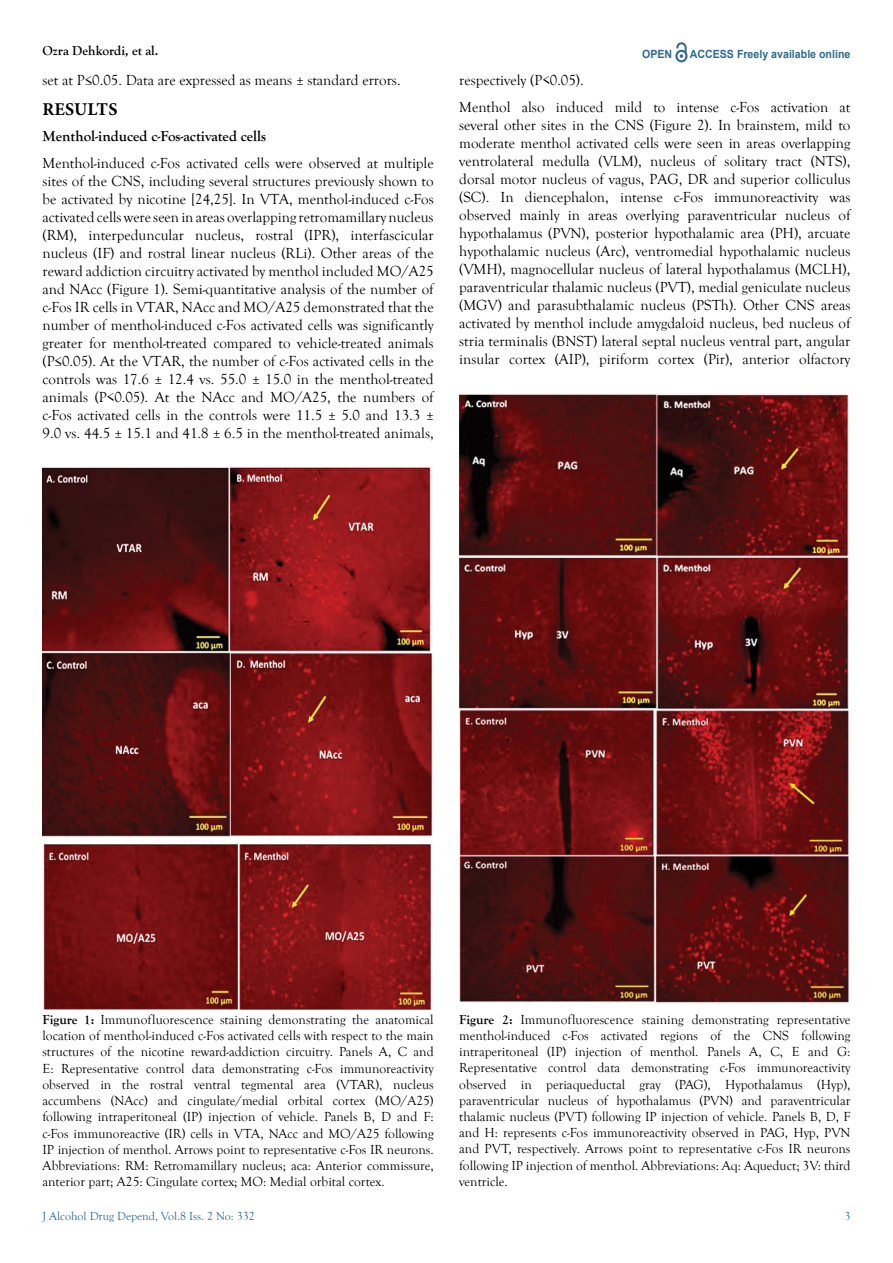
<style>
.page{position:relative;width:893px;height:1263px;background:#fff}
.page>*{position:absolute;margin:0;border:0;box-sizing:border-box;transform-origin:0 0}
.t1{font:700 18px "Minion Pro";letter-spacing:.01em;color:#000}
.t2{font:15px/18px "Goudy Old Style T";color:#000;text-align:justify}
.t3{font:700 15px "Goudy Old Style T";color:#000}
.t4{font:13.5px/16.2px "Goudy Old Style T";color:#000;text-align:justify}
.t5{font:700 13.5px "Goudy Old Style T";color:#000}
.t6{font:12px "Goudy Old Style T";color:#2d6a8f}
.t7{font:700 11.25px "Arial";color:#2e6b8f;scale:.94 1}
.s1{font-weight:700}
</style>
<div class="page">
<svg style="left:675px;top:43px;width:12px;height:19px"></svg>
<img style="left:43px;top:466px;width:390px;height:371px">
<img style="left:43px;top:845px;width:387px;height:165px">
<img style="left:459px;top:394px;width:389px;height:315px">
<img style="left:459px;top:709px;width:390px;height:294px">
<p class="t5" style="left:43px;top:43px;width:117px">Ozra Dehkordi, et al.</p>
<p class="t7" style="left:642px;top:47px;width:34px">OPEN</p>
<p class="t7" style="left:690px;top:46px;width:172px">ACCESS Freely available online</p>
<p class="t2" style="left:43px;top:71px;width:360px">set at P≤0.05. Data are expressed as means ± standard errors.</p>
<p class="t1" style="left:43px;top:96px;width:76px">RESULTS</p>
<p class="t3" style="left:43px;top:128px;width:225px">Menthol-induced c-Fos-activated cells</p>
<p class="t2" style="left:43px;top:154px;width:393px">Menthol-induced c-Fos activated cells were observed at multiple sites of the CNS, including several structures previously shown to be activated by nicotine [24,25]. In VTA, menthol-induced c-Fos activated cells were seen in areas overlapping retromamillary nucleus (RM), interpeduncular nucleus, rostral (IPR), interfascicular nucleus (IF) and rostral linear nucleus (RLi). Other areas of the reward addiction circuitry activated by menthol included MO/A25 and NAcc (Figure 1). Semi-quantitative analysis of the number of c-Fos IR cells in VTAR, NAcc and MO/A25 demonstrated that the number of menthol-induced c-Fos activated cells was significantly greater for menthol-treated compared to vehicle-treated animals (P≤0.05). At the VTAR, the number of c-Fos activated cells in the controls was 17.6 ± 12.4 vs. 55.0 ± 15.0 in the menthol-treated animals (P&lt;0.05). At the NAcc and MO/A25, the numbers of c-Fos activated cells in the controls were 11.5 ± 5.0 and 13.3 ± 9.0 vs. 44.5 ± 15.1 and 41.8 ± 6.5 in the menthol-treated animals,</p>
<p class="t2" style="left:459px;top:67px;width:393px;line-height:26.5px">respectively (P&lt;0.05).<br>Menthol also induced mild to intense c-Fos activation at</p>
<p class="t2" style="left:459px;top:116px;width:393px">several other sites in the CNS (Figure 2). In brainstem, mild to moderate menthol activated cells were seen in areas overlapping ventrolateral medulla (VLM), nucleus of solitary tract (NTS), dorsal motor nucleus of vagus, PAG, DR and superior colliculus (SC). In diencephalon, intense c-Fos immunoreactivity was observed mainly in areas overlying paraventricular nucleus of hypothalamus (PVN), posterior hypothalamic area (PH), arcuate hypothalamic nucleus (Arc), ventromedial hypothalamic nucleus (VMH), magnocellular nucleus of lateral hypothalamus (MCLH), paraventricular thalamic nucleus (PVT), medial geniculate nucleus (MGV) and parasubthalamic nucleus (PSTh). Other CNS areas activated by menthol include amygdaloid nucleus, bed nucleus of stria terminalis (BNST) lateral septal nucleus ventral part, angular insular cortex (AIP), piriform cortex (Pir), anterior olfactory</p>
<p class="t4" style="left:43px;top:1012px;width:393px"><span class="s1">Figure 1:</span> Immunofluorescence staining demonstrating the anatomical location of menthol-induced c-Fos activated cells with respect to the main structures of the nicotine reward-addiction circuitry. Panels A, C and E: Representative control data demonstrating c-Fos immunoreactivity observed in the rostral ventral tegmental area (VTAR), nucleus accumbens (NAcc) and cingulate/medial orbital cortex (MO/A25) following intraperitoneal (IP) injection of vehicle. Panels B, D and F: c-Fos immunoreactive (IR) cells in VTA, NAcc and MO/A25 following IP injection of menthol. Arrows point to representative c-Fos IR neurons.<br>Abbreviations: RM: Retromamillary nucleus; aca: Anterior commissure, anterior part; A25: Cingulate cortex; MO: Medial orbital cortex.</p>
<p class="t4" style="left:459px;top:1011px;width:393px"><span class="s1">Figure 2:</span> Immunofluorescence staining demonstrating representative menthol-induced c-Fos activated regions of the CNS following intraperitoneal (IP) injection of menthol. Panels A, C, E and G:<br>Representative control data demonstrating c-Fos immunoreactivity observed in periaqueductal gray (PAG), Hypothalamus (Hyp), paraventricular nucleus of hypothalamus (PVN) and paraventricular thalamic nucleus (PVT) following IP injection of vehicle. Panels B, D, F and H: represents c-Fos immunoreactivity observed in PAG, Hyp, PVN and PVT, respectively. Arrows point to representative c-Fos IR neurons following IP injection of menthol. Abbreviations: Aq: Aqueduct; 3V: third ventricle.</p>
<p class="t6" style="left:43px;top:1210px;width:214px">J Alcohol Drug Depend, Vol.8 Iss. 2 No: 332</p>
<p class="t6" style="left:844px;top:1210px;width:7px">3</p>
</div>
